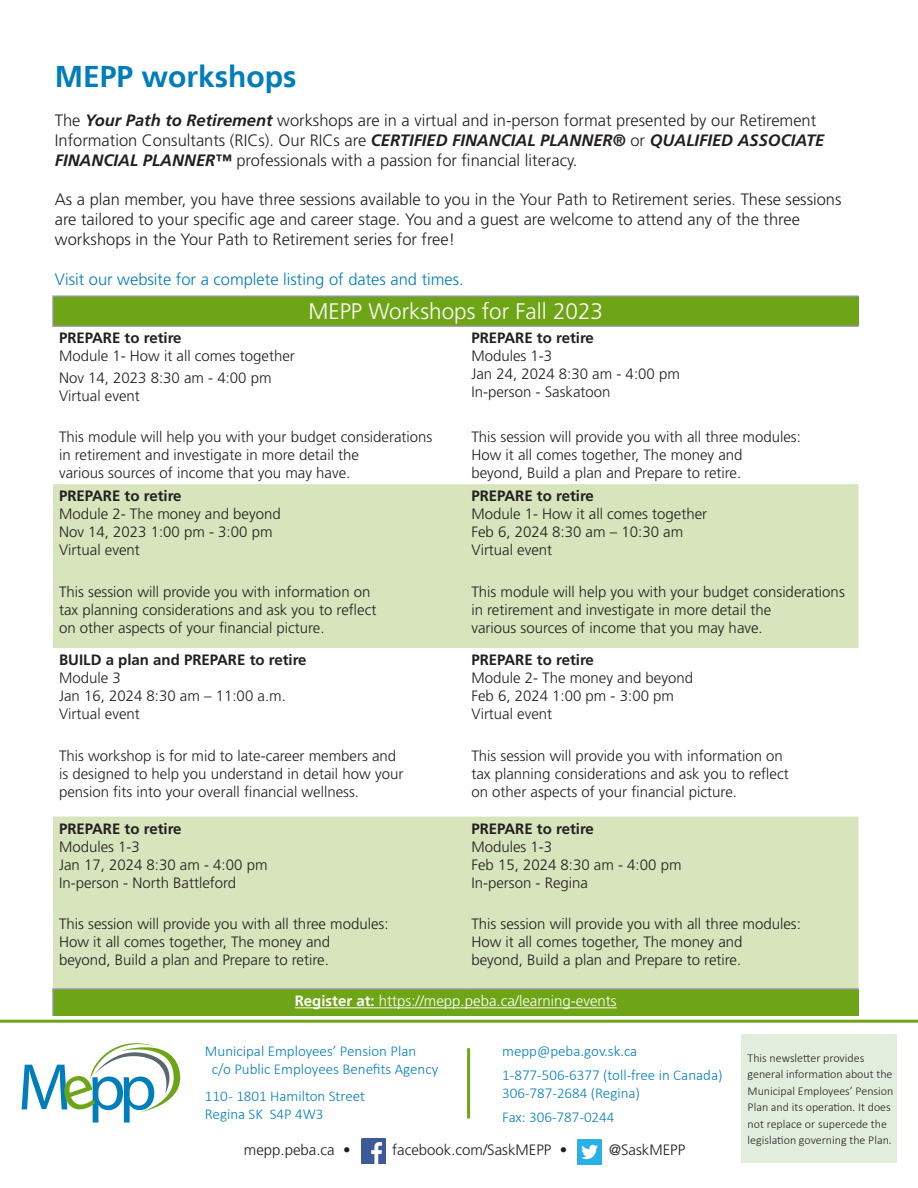
<style>
.page{position:relative;width:918px;height:1188px;background:#fff}
.page>*{position:absolute;margin:0;border:0;box-sizing:border-box;transform-origin:0 0}
.t1{font:700 30px "Frutiger LT";color:#007dbb}
.t2{font:300 22.5px "Frutiger LT Std";color:#fff}
.t3{font:300 16.5px/19.8px "Frutiger LT Std";color:#231f20}
.t4{font:300 16.5px "Frutiger LT Std";color:#007dbb}
.t5{font:300 15px/18px "Frutiger LT Std";color:#231f20}
.t6{font:300 15px/18px "Calibri";color:#007dbb}
.t7{font:700 15px "Frutiger LT Std";color:#231f20}
.t8{font:300 15px "Frutiger LT Std";color:#fff}
.t9{font:300 12px/16.5px "Calibri";color:#231f20}
.s1{font-weight:700;font-style:italic}
.s2{font-weight:700}
.s3{font-size:13.95px}
</style>
<div class="page">
<hr style="left:0;top:1020px;width:918px;height:3px;background:#6ea516">
<div style="left:741px;top:1035px;width:156px;height:128px;background:#e1eedd"></div>
<svg style="left:22px;top:1043px;width:159px;height:80px"></svg>
<hr style="left:467px;top:1048px;width:3px;height:70px;background:#6ea516">
<img style="left:577px;top:1140px;width:25px;height:24px">
<img style="left:361px;top:1139px;width:25px;height:24px">
<div style="left:53px;top:296px;width:805px;height:30px;background:#6ea516"></div>
<svg style="left:53px;top:484px;width:805px;height:504px;fill:#d7e4bc"></svg>
<div style="left:53px;top:989px;width:805px;height:27px;background:#6ea516"></div>
<hr style="left:52px;top:296px;width:413px;height:1px;background:#939598">
<hr style="left:52px;top:297px;width:2px;height:28px;background:#939598">
<hr style="left:465px;top:296px;width:393px;height:1px;background:#939598">
<hr style="left:52px;top:325px;width:413px;height:2px;background:#939598">
<hr style="left:465px;top:325px;width:393px;height:2px;background:#939598">
<hr style="left:52px;top:988px;width:413px;height:2px;background:#939598">
<hr style="left:52px;top:990px;width:2px;height:26px;background:#939598">
<hr style="left:465px;top:988px;width:393px;height:2px;background:#939598">
<hr style="left:295px;top:1007px;width:322px;height:1px;background:#fff">
<p class="t1" style="left:55px;top:59px;width:243px">MEPP workshops</p>
<p class="t3" style="left:55px;top:111px;width:771px">The <span class="s1">Your Path to Retirement</span> workshops are in a virtual and in-person format presented by our Retirement<br>Information Consultants (RICs). Our RICs are <span class="s1">CERTIFIED FINANCIAL PLANNER®</span> or <span class="s1">QUALIFIED ASSOCIATE<br>FINANCIAL PLANNER™</span> professionals with a passion for financial literacy.</p>
<p class="t3" style="left:55px;top:190px;width:788px">As a plan member, you have three sessions available to you in the Your Path to Retirement series. These sessions are tailored to your specific age and career stage. You and a guest are welcome to attend any of the three workshops in the Your Path to Retirement series for free!</p>
<p class="t4" style="left:55px;top:270px;width:410px">Visit our website for a complete listing of dates and times.</p>
<p class="t2" style="left:308px;top:299px;width:296px">MEPP Workshops for Fall 2023</p>
<p class="t7" style="left:59px;top:329px;width:124px">PREPARE to retire</p>
<p class="t5" style="left:59px;top:347px;width:237px">Module 1- How it all comes together</p>
<p class="t5" style="left:59px;top:369px;width:214px">Nov 14, 2023 8:30 am - 4:00 pm</p>
<p class="t5" style="left:59px;top:387px;width:82px">Virtual event</p>
<p class="t7" style="left:471px;top:329px;width:124px">PREPARE to retire</p>
<p class="t5" style="left:471px;top:347px;width:82px">Modules 1-3</p>
<p class="t5" style="left:471px;top:365px;width:210px">Jan 24, 2024 8:30 am - 4:00 pm</p>
<p class="t5" style="left:471px;top:383px;width:141px">In-person - Saskatoon</p>
<p class="t5" style="left:59px;top:428px;width:375px">This module will help you with your budget considerations in retirement and investigate in more detail the<br>various sources of income that you may have.</p>
<p class="t5" style="left:471px;top:428px;width:331px">This session will provide you with all three modules:<br>How it all comes together, The money and<br>beyond, Build a plan and Prepare to retire.</p>
<p class="t7" style="left:59px;top:487px;width:124px">PREPARE to retire</p>
<p class="t5" style="left:59px;top:505px;width:223px">Module 2- The money and beyond</p>
<p class="t5" style="left:59px;top:523px;width:215px">Nov 14, 2023 1:00 pm - 3:00 pm</p>
<p class="t5" style="left:59px;top:541px;width:82px">Virtual event</p>
<p class="t7" style="left:471px;top:487px;width:124px">PREPARE to retire</p>
<p class="t5" style="left:471px;top:505px;width:237px">Module 1- How it all comes together</p>
<p class="t5" style="left:471px;top:523px;width:213px">Feb 6, 2024 8:30 am – 10:30 am</p>
<p class="t5" style="left:471px;top:541px;width:82px">Virtual event</p>
<p class="t5" style="left:59px;top:583px;width:319px">This session will provide you with information on tax planning considerations and ask you to reflect on other aspects of your financial picture.</p>
<p class="t5" style="left:471px;top:583px;width:375px">This module will help you with your budget considerations in retirement and investigate in more detail the<br>various sources of income that you may have.</p>
<p class="t7" style="left:59px;top:651px;width:249px">BUILD a plan and PREPARE to retire</p>
<p class="t5" style="left:59px;top:669px;width:63px">Module 3</p>
<p class="t5" style="left:59px;top:687px;width:228px">Jan 16, 2024 8:30 am – 11:00 a.m.</p>
<p class="t5" style="left:59px;top:705px;width:82px">Virtual event</p>
<p class="t7" style="left:471px;top:651px;width:124px">PREPARE to retire</p>
<p class="t5" style="left:471px;top:669px;width:223px">Module 2- The money and beyond</p>
<p class="t5" style="left:471px;top:687px;width:204px">Feb 6, 2024 1:00 pm - 3:00 pm</p>
<p class="t5" style="left:471px;top:705px;width:82px">Virtual event</p>
<p class="t5" style="left:59px;top:747px;width:346px">This workshop is for mid to late-career members and is designed to help you understand in detail how your pension fits into your overall financial wellness.</p>
<p class="t5" style="left:471px;top:747px;width:319px">This session will provide you with information on tax planning considerations and ask you to reflect on other aspects of your financial picture.</p>
<p class="t7" style="left:59px;top:820px;width:124px">PREPARE to retire</p>
<p class="t5" style="left:59px;top:838px;width:82px">Modules 1-3</p>
<p class="t5" style="left:59px;top:856px;width:210px">Jan 17, 2024 8:30 am - 4:00 pm</p>
<p class="t5" style="left:59px;top:874px;width:179px">In-person - North Battleford</p>
<p class="t7" style="left:471px;top:820px;width:124px">PREPARE to retire</p>
<p class="t5" style="left:471px;top:838px;width:82px">Modules 1-3</p>
<p class="t5" style="left:471px;top:856px;width:212px">Feb 15, 2024 8:30 am - 4:00 pm</p>
<p class="t5" style="left:471px;top:874px;width:118px">In-person - Regina</p>
<p class="t5" style="left:59px;top:915px;width:331px">This session will provide you with all three modules:<br>How it all comes together, The money and<br>beyond, Build a plan and Prepare to retire.</p>
<p class="t5" style="left:471px;top:915px;width:331px">This session will provide you with all three modules:<br>How it all comes together, The money and<br>beyond, Build a plan and Prepare to retire.</p>
<p class="t8" style="left:295px;top:993px;width:324px"><span class="s2">Register at:</span> https://mepp.peba.ca/learning-events</p>
<p class="t6" style="left:212px;top:1042px;width:228px;text-indent:-7px">Municipal Employees’ Pension Plan c/o Public Employees Benefits Agency</p>
<p class="t6" style="left:205px;top:1087px;width:162px">110 - 1801 Hamilton Street<br>Regina SK S4P 4W3</p>
<p class="t6" style="left:502px;top:1039px;width:222px;line-height:24px">mepp@peba.gov.sk.ca<br>1-877-506-6377 (toll-free in Canada)</p>
<p class="t6" style="left:502px;top:1081px;width:139px;line-height:24px">306-787-2684 (Regina)<br>Fax: 306-787-0244</p>
<p class="t5" style="left:244px;top:1141px;width:108px">mepp.peba.ca •</p>
<p class="t5" style="left:392px;top:1141px;width:177px">facebook.com/SaskMEPP •</p>
<p class="t5" style="left:609px;top:1141px;width:78px">@SaskMEPP</p>
<p class="t9" style="left:748px;top:1049px;width:147px">This newsletter provides general information about the<br>Municipal Employees’ Pension<br>Plan and its operation. It does not replace or supercede the legislation governing the Plan<span class="s3">.</span></p>
</div>
